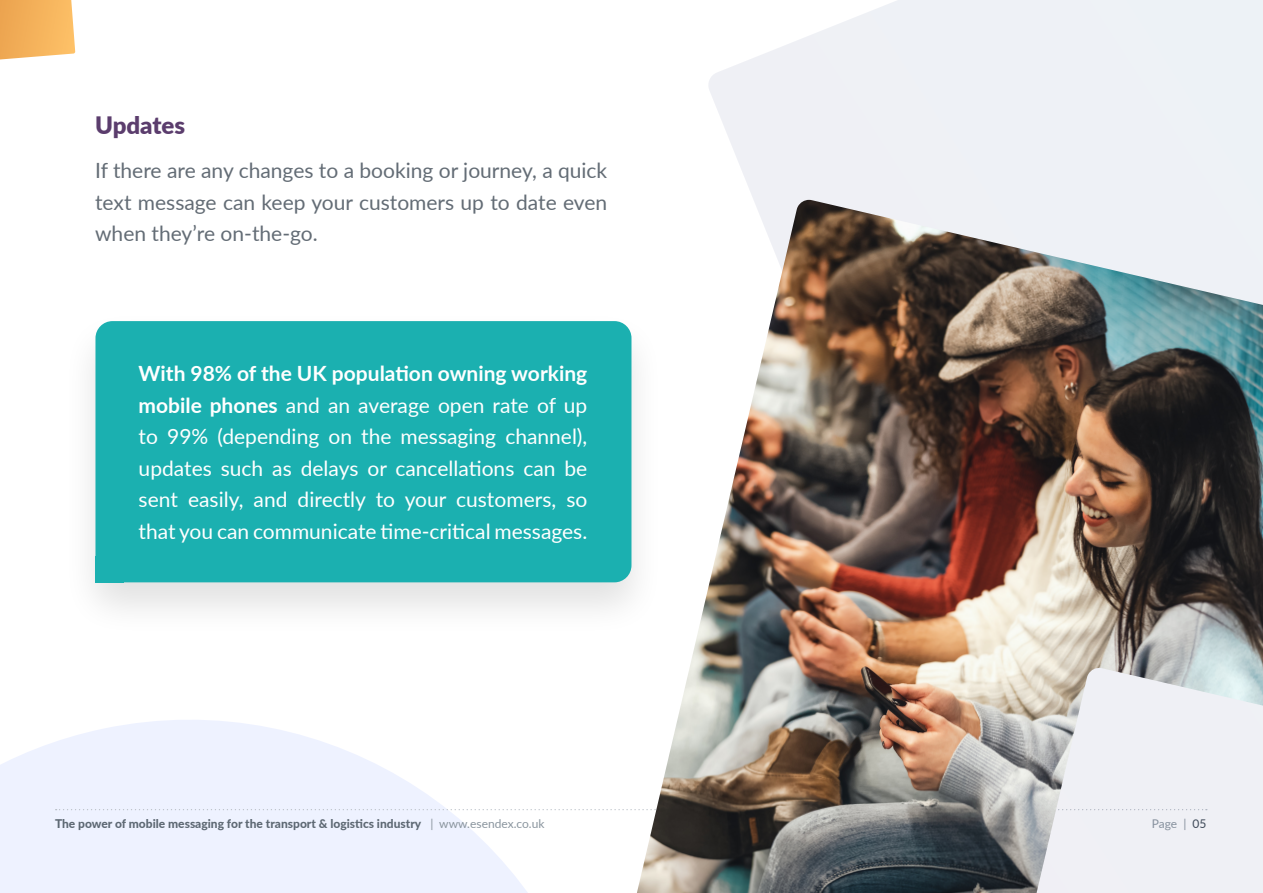
<style>
.page{position:relative;width:1263px;height:893px;background:#fff}
.page>*{position:absolute;margin:0;border:0;box-sizing:border-box;transform-origin:0 0}
.t1{font:900 24px "Lato";letter-spacing:-.005em;color:#5b3d6d}
.t2{font:21px/31.5px "Lato";color:#fff;text-align:justify}
.t3{font:21px/31.5px "Lato";color:#636c75;text-align:justify}
.t4{font:800 12px "Lato";color:#5d6873}
.t5{font:12px "Lato";letter-spacing:-.005em;color:#8a959e}
.s1{font-weight:700}
.s2{font-weight:400;color:#8a959e}
.s3{color:#3c4752}
</style>
<div class="page">
<svg style="left:0;top:720px;width:528px;height:173px;fill:#eef2ff"></svg>
<svg style="left:56px;top:809px;width:580px;height:1px"></svg>
<svg style="left:709px;top:0;width:554px;height:200px"></svg>
<img style="left:637px;top:200px;width:626px;height:693px">
<div style="left:62px;top:309px;width:603px;height:328px;background:#000;opacity:.12"></div>
<div style="left:95px;top:321px;width:536px;height:261px;background:#1bb0b0;border-radius:17px"></div>
<svg style="left:95px;top:569px;width:13px;height:13px"></svg>
<svg style="left:0;top:0;width:75px;height:59px"></svg>
<p class="t1" style="left:95px;top:107px;width:92px">Updates</p>
<p class="t3" style="left:95px;top:154px;width:514px">If there are any changes to a booking or journey, a quick text message can keep your customers up to date even when they’re on-the-go.</p>
<p class="t2" style="left:139px;top:357px;width:450px"><span class="s1">With 98% of the UK population owning working mobile phones</span> and an average open rate of up to 99% (depending on the messaging channel), updates such as delays or cancellations can be sent easily, and directly to your customers, so that you can communicate time-critical messages.</p>
<p class="t4" style="left:55px;top:815px;width:491px">The power of mobile messaging for the transport &amp; logistics industry <span class="s2">| www.esendex.co.uk</span></p>
<p class="t5" style="left:1152px;top:815px;width:56px">Page | <span class="s3">05</span></p>
</div>
